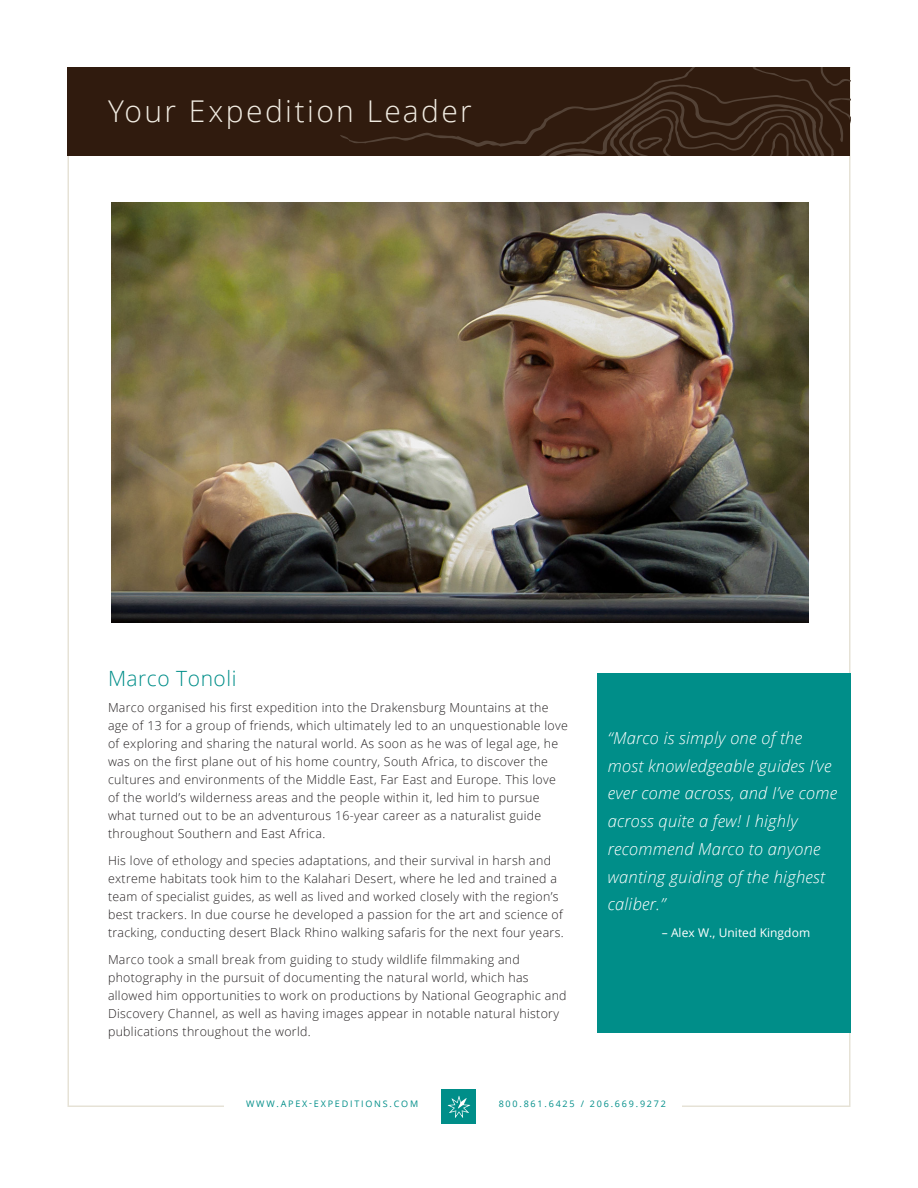
<style>
.page{position:relative;width:918px;height:1188px;background:#fff}
.page>*{position:absolute;margin:0;border:0;box-sizing:border-box;transform-origin:0 0}
.t1{font:300 30px "Open Sans";letter-spacing:.08em;color:#f1ece2}
.t2{font:300 21px "Open Sans";letter-spacing:.025em;color:#008e89}
.t3{font:italic 300 16.5px/27.8px "Open Sans";letter-spacing:.015em;color:#fff}
.t4{font:300 12.3px/18px "Open Sans";letter-spacing:.025em;color:#231f20}
.t5{font:12px "Open Sans";letter-spacing:.005em;color:#fff}
.t6{font:9px "Open Sans";letter-spacing:.2em;color:#008e89}
</style>
<div class="page">
<div style="left:442px;top:1090px;width:34px;height:34px;background:#008e89"></div>
<svg style="left:448px;top:1096px;width:22px;height:22px"></svg>
<div style="left:68px;top:68px;width:782px;height:88px;background:#301b0e"></div>
<svg style="left:340px;top:68px;width:510px;height:88px"></svg>
<div style="left:597px;top:673px;width:253px;height:360px;background:#008e89"></div>
<img style="left:111px;top:202px;width:698px;height:421px">
<p class="t1" style="left:108px;top:91px;width:365px">Your Expedition Leader</p>
<p class="t2" style="left:108px;top:664px;width:130px">Marco Tonoli</p>
<p class="t4" style="left:108px;top:699px;width:461px">Marco organised his first expedition into the Drakensburg Mountains at the age of 13 for a group of friends, which ultimately led to an unquestionable love of exploring and sharing the natural world. As soon as he was of legal age, he was on the first plane out of his home country, South Africa, to discover the cultures and environments of the Middle East, Far East and Europe. This love of the world’s wilderness areas and the people within it, led him to pursue what turned out to be an adventurous 16-year career as a naturalist guide throughout Southern and East Africa.</p>
<p class="t4" style="left:108px;top:851px;width:457px">His love of ethology and species adaptations, and their survival in harsh and extreme habitats took him to the Kalahari Desert, where he led and trained a team of specialist guides, as well as lived and worked closely with the region’s best trackers. In due course he developed a passion for the art and science of tracking, conducting desert Black Rhino walking safaris for the next four years.</p>
<p class="t4" style="left:108px;top:950px;width:460px">Marco took a small break from guiding to study wildlife filmmaking and photography in the pursuit of documenting the natural world, which has allowed him opportunities to work on productions by National Geographic and Discovery Channel, as well as having images appear in notable natural history publications throughout the world.</p>
<p class="t3" style="left:608px;top:723px;width:231px">“Marco is simply one of the most knowledgeable guides I’ve ever come across, and I’ve come across quite a few! I highly recommend Marco to anyone wanting guiding of the highest caliber.”</p>
<p class="t5" style="left:662px;top:925px;width:150px">– Alex W., United Kingdom</p>
<p class="t6" style="left:246px;top:1098px;width:174px">WWW.APEX-EXPEDITIONS.COM</p>
<p class="t6" style="left:499px;top:1098px;width:169px">800.861.6425 / 206.669.9272</p>
</div>
